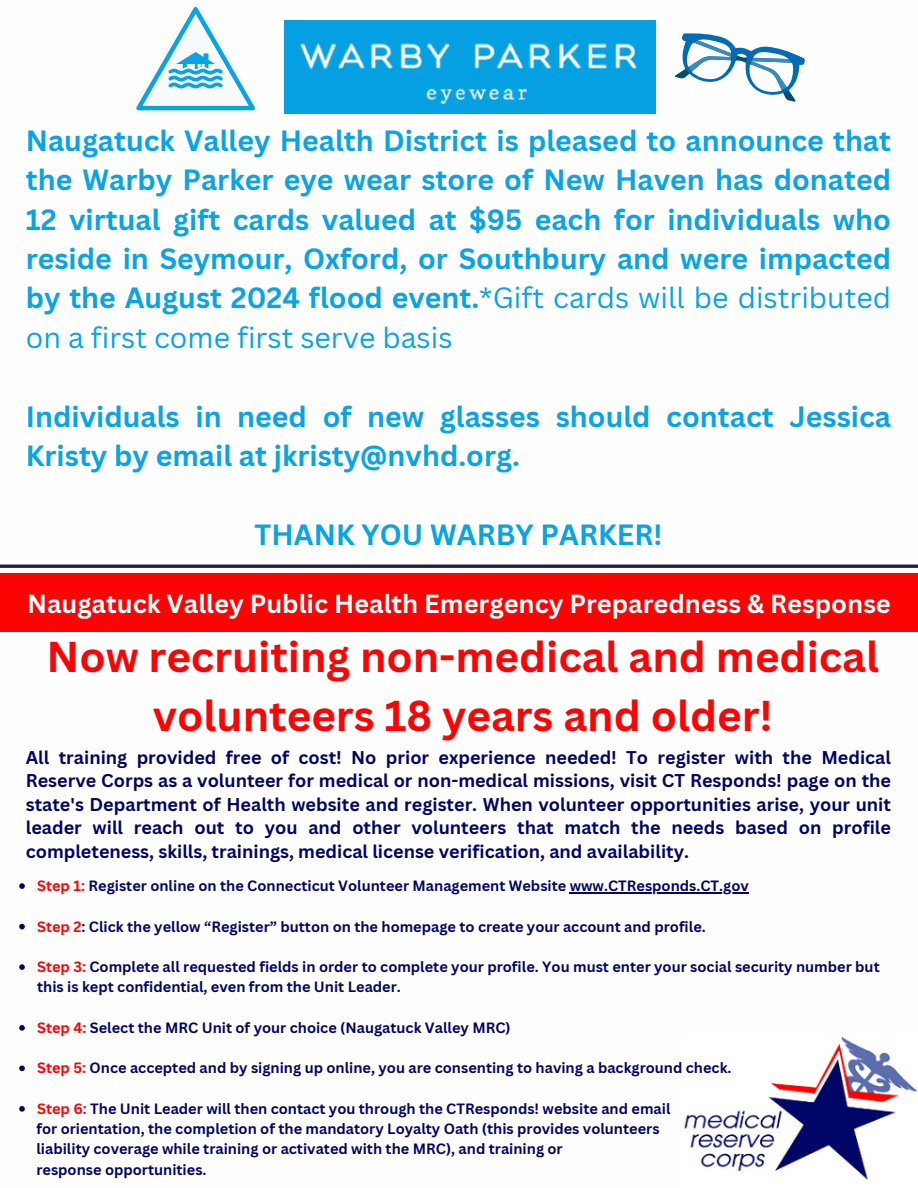
<style>
.page{position:relative;width:918px;height:1188px;background:#fff}
.page>*{position:absolute;margin:0;border:0;box-sizing:border-box;transform-origin:0 0}
.t1{font:700 42px/58.5px "Canva Sans";color:#fb0504;text-align:center}
.t2{font:700 28.5px/39.3px "Canva Sans";color:#0aa3e3;text-align:justify}
.t3{font:700 25.5px "Canva Sans";color:#fefefe}
.t4{font:700 18px/23.7px "Canva Sans";color:#010666;text-align:justify}
.t5{font:700 14.55px/20.2px "Canva Sans";color:#010666}
.s1{font-weight:400}
.s2{color:#fb0504}
</style>
<div class="page">
<svg style="left:675px;top:33px;width:130px;height:69px"></svg>
<img style="left:284px;top:21px;width:371px;height:92px">
<svg style="left:136px;top:7px;width:119px;height:104px"></svg>
<hr style="left:0;top:565px;width:918px;height:3px;background:#1e203f">
<img style="left:684px;top:1036px;width:234px;height:144px">
<div style="left:0;top:573px;width:918px;height:59px;background:#fb0504"></div>
<svg style="left:19px;top:883px;width:6px;height:6px"></svg>
<hr style="left:570px;top:892px;width:179px;height:1px;background:#010666">
<svg style="left:19px;top:924px;width:6px;height:5px"></svg>
<svg style="left:19px;top:964px;width:6px;height:6px"></svg>
<svg style="left:19px;top:1025px;width:6px;height:6px"></svg>
<svg style="left:19px;top:1066px;width:6px;height:5px"></svg>
<svg style="left:19px;top:1106px;width:6px;height:6px"></svg>
<p class="t2" style="left:26px;top:120px;width:867px">Naugatuck Valley Health District is pleased to announce that the Warby Parker eye wear store of New Haven has donated 12 virtual gift cards valued at $95 each for individuals who reside in Seymour, Oxford, or Southbury and were impacted by the August 2024 flood event.<span class="s1">*Gift cards will be distributed on a first come first serve basis</span></p>
<p class="t2" style="left:26px;top:396px;width:867px">Individuals in need of new glasses should contact Jessica<br>Kristy by email at jkristy@nvhd.org.</p>
<h4 class="t2" style="left:255px;top:514px;width:409px">THANK YOU WARBY PARKER!</h4>
<h2 class="t3" style="left:27px;top:586px;width:865px">Naugatuck Valley Public Health Emergency Preparedness &amp; Response</h2>
<p class="t1" style="left:47px;top:627px;width:834px">Now recruiting non-medical and medical volunteers 18 years and older!</p>
<h5 class="t4" style="left:26px;top:745px;width:867px">All training provided free of cost! No prior experience needed! To register with the Medical Reserve Corps as a volunteer for medical or non-medical missions, visit CT Responds! page on the state's Department of Health website and register. When volunteer opportunities arise, your unit leader will reach out to you and other volunteers that match the needs based on profile completeness, skills, trainings, medical license verification, and availability.</h5>
<h1 class="t5" style="left:37px;top:875px;width:713px"><span class="s2">Step 1:</span> Register online on the Connecticut Volunteer Management Website www.CTResponds.CT.gov</h1>
<h6 class="t5" style="left:37px;top:916px;width:670px"><span class="s2">Step 2</span>: Click the yellow “Register” button on the homepage to create your account and profile.</h6>
<p class="t5" style="left:37px;top:956px;width:844px"><span class="s2">Step 3:</span> Complete all requested fields in order to complete your profile. You must enter your social security number but this is kept confidential, even from the Unit Leader.</p>
<p class="t5" style="left:37px;top:1017px;width:475px"><span class="s2">Step 4:</span> Select the MRC Unit of your choice (Naugatuck Valley MRC)</p>
<p class="t5" style="left:37px;top:1058px;width:696px"><span class="s2">Step 5:</span> Once accepted and by signing up online, you are consenting to having a background check.</p>
<p class="t5" style="left:37px;top:1098px;width:635px"><span class="s2">Step 6:</span> The Unit Leader will then contact you through the CTResponds! website and email</p>
<p class="t5" style="left:36px;top:1118px;width:625px">for orientation, the completion of the mandatory Loyalty Oath (this provides volunteers</p>
<p class="t5" style="left:36px;top:1139px;width:528px">liability coverage while training or activated with the MRC), and training or</p>
<p class="t5" style="left:36px;top:1159px;width:172px">response opportunities.</p>
</div>
